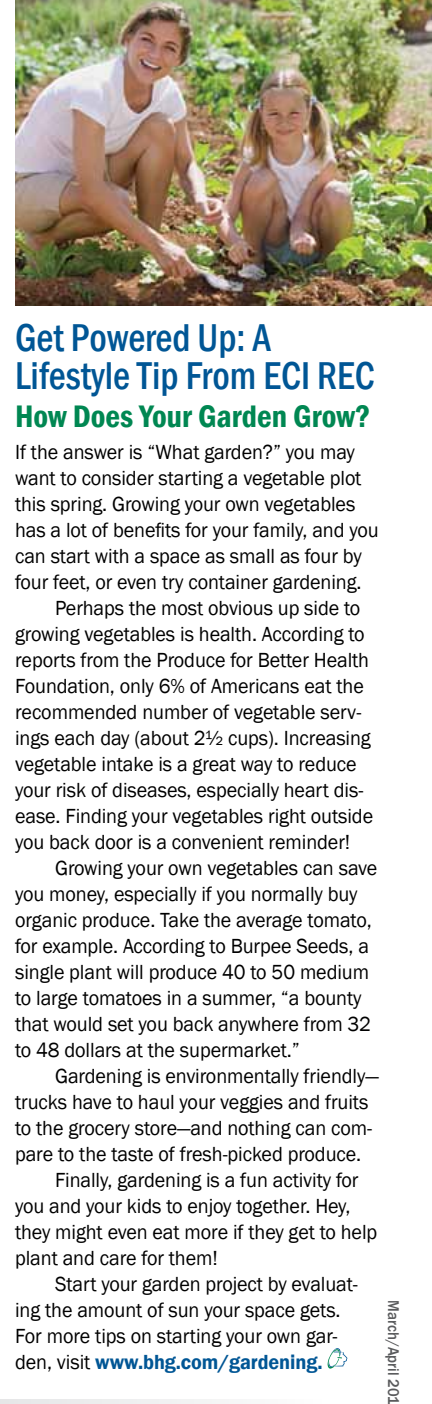
<style>
.page{position:relative;width:432px;height:1404px;background:#fff}
.page>*{position:absolute;margin:0;border:0;box-sizing:border-box;transform-origin:0 0}
.t1{font:500 condensed 40px/38px "Franklin Gothic";color:#005695;scale:.95 1}
.t2{font:600 condensed 32px "Franklin Gothic";color:#008752}
.t3{font:21px "Franklin Gothic";letter-spacing:-.005em;color:#000;scale:.96 1}
.t4{font:600 21px "Franklin Gothic";letter-spacing:-.005em;color:#005695;scale:.96 1}
.t5{font:500 16px "Franklin Gothic";color:#5a5b5d;scale:.92 1}
.s1{font-weight:400;color:#000}
</style>
<div class="page">
<div style="left:0;top:1399px;width:330px;height:5px;background:#f1f1f2"></div>
<img style="left:15px;top:0;width:417px;height:306px">
<svg style="left:328px;top:1348px;width:19px;height:21px"></svg>
<h1 class="t1" style="left:15px;top:319px;width:380px">Get Powered Up: A<br>Lifestyle Tip From ECI REC</h1>
<h2 class="t2" style="left:15px;top:395px;width:357px">How Does Your Garden Grow?</h2>
<p class="t3" style="left:15px;top:439px;width:355px">If the answer is “What garden?” you may</p>
<p class="t3" style="left:15px;top:465px;width:362px">want to consider starting a vegetable plot</p>
<p class="t3" style="left:15px;top:491px;width:356px">this spring. Growing your own vegetables</p>
<p class="t3" style="left:15px;top:517px;width:380px">has a lot of benefits for your family, and you</p>
<p class="t3" style="left:15px;top:543px;width:363px">can start with a space as small as four by</p>
<p class="t3" style="left:15px;top:569px;width:362px">four feet, or even try container gardening.</p>
<p class="t3" style="left:55px;top:595px;width:320px">Perhaps the most obvious up side to</p>
<p class="t3" style="left:15px;top:621px;width:366px">growing vegetables is health. According to</p>
<p class="t3" style="left:15px;top:647px;width:370px">reports from the Produce for Better Health</p>
<p class="t3" style="left:15px;top:673px;width:365px">Foundation, only 6% of Americans eat the</p>
<p class="t3" style="left:15px;top:699px;width:362px">recommended number of vegetable serv-</p>
<p class="t3" style="left:15px;top:725px;width:372px">ings each day (about 2½ cups). Increasing</p>
<p class="t3" style="left:15px;top:751px;width:357px">vegetable intake is a great way to reduce</p>
<p class="t3" style="left:15px;top:777px;width:364px">your risk of diseases, especially heart dis-</p>
<p class="t3" style="left:15px;top:803px;width:375px">ease. Finding your vegetables right outside</p>
<p class="t3" style="left:15px;top:829px;width:351px">you back door is a convenient reminder!</p>
<p class="t3" style="left:55px;top:855px;width:337px">Growing your own vegetables can save</p>
<p class="t3" style="left:15px;top:881px;width:358px">you money, especially if you normally buy</p>
<p class="t3" style="left:15px;top:907px;width:373px">organic produce. Take the average tomato,</p>
<p class="t3" style="left:15px;top:933px;width:370px">for example. According to Burpee Seeds, a</p>
<p class="t3" style="left:15px;top:959px;width:370px">single plant will produce 40 to 50 medium</p>
<p class="t3" style="left:15px;top:985px;width:362px">to large tomatoes in a summer, “a bounty</p>
<p class="t3" style="left:15px;top:1011px;width:372px">that would set you back anywhere from 32</p>
<p class="t3" style="left:15px;top:1037px;width:298px">to 48 dollars at the supermarket.”</p>
<p class="t3" style="left:55px;top:1063px;width:339px">Gardening is environmentally friendly—</p>
<p class="t3" style="left:15px;top:1089px;width:370px">trucks have to haul your veggies and fruits</p>
<p class="t3" style="left:15px;top:1115px;width:373px">to the grocery store—and nothing can com-</p>
<p class="t3" style="left:15px;top:1141px;width:362px">pare to the taste of fresh-picked produce.</p>
<p class="t3" style="left:55px;top:1167px;width:318px">Finally, gardening is a fun activity for</p>
<p class="t3" style="left:15px;top:1193px;width:351px">you and your kids to enjoy together. Hey,</p>
<p class="t3" style="left:15px;top:1219px;width:379px">they might even eat more if they get to help</p>
<p class="t3" style="left:15px;top:1245px;width:213px">plant and care for them!</p>
<p class="t3" style="left:55px;top:1271px;width:317px">Start your garden project by evaluat-</p>
<p class="t3" style="left:15px;top:1297px;width:341px">ing the amount of sun your space gets.</p>
<p class="t3" style="left:15px;top:1323px;width:337px">For more tips on starting your own gar-</p>
<p class="t4" style="left:15px;top:1349px;width:322px"><span class="s1">den, visit</span> www.bhg.com/gardening.</p>
<p class="t5" style="left:404px;top:1300px;width:115px;rotate:90deg">March/April 201</p>
</div>
